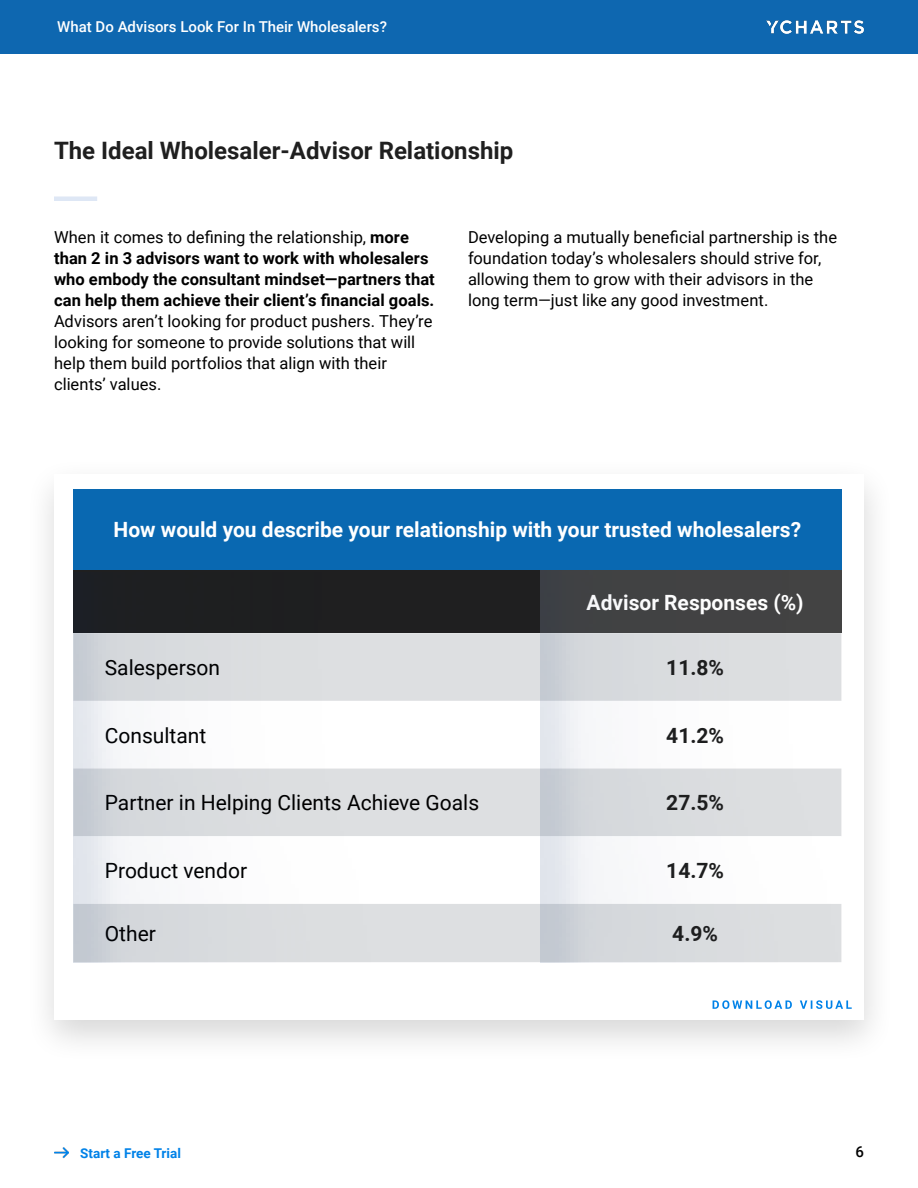
<style>
.page{position:relative;width:918px;height:1188px;background:#fff}
.page>*{position:absolute;margin:0;border:0;box-sizing:border-box;transform-origin:0 0}
.t1{font:700 24px "Roboto";color:#1f1f1f}
.t2{font:700 21px "Roboto";color:#fff}
.t3{font:21px "Roboto";color:#000}
.t4{font:700 21px "Roboto";color:#1e1e1e}
.t5{font:16.5px/21px "Roboto";color:#000}
.t6{font:700 16.5px/21px "Roboto";letter-spacing:.005em;color:#000}
.t7{font:500 15px "Roboto";color:#fff}
.t8{font:500 15px "Roboto";color:#000}
.t9{font:700 13.5px "Roboto";color:#0082e8}
.s1{font-weight:400}
</style>
<div class="page">
<div style="left:0;top:0;width:918px;height:54px;background:#0e67b0"></div>
<img style="left:766px;top:20px;width:98px;height:14px">
<img style="left:54px;top:1147px;width:15px;height:12px">
<div style="left:54px;top:196px;width:43px;height:5px;background:#dee7f5"></div>
<div style="left:25px;top:457px;width:871px;height:607px;background:#000;opacity:.16"></div>
<svg style="left:54px;top:474px;width:810px;height:546px"></svg>
<div style="left:73px;top:489px;width:768px;height:81px;background:#0968b1"></div>
<div style="left:73px;top:570px;width:467px;height:63px;background:#1f1f20"></div>
<img style="left:539px;top:570px;width:303px;height:392px">
<svg style="left:713px;top:1000px;width:139px;height:9px"></svg>
<p class="t7" style="left:57px;top:16px;width:331px">What Do Advisors Look For In Their Wholesalers?</p>
<h1 class="t1" style="left:54px;top:133px;width:461px">The Ideal Wholesaler-Advisor Relationship</h1>
<p class="t6" style="left:54px;top:226px;width:382px"><span class="s1">When it comes to defining the relationship,</span> more than 2 in 3 advisors want to work with wholesalers who embody the consultant mindset—partners that can help them achieve their client’s financial goals.</p>
<p class="t5" style="left:54px;top:310px;width:380px">Advisors aren’t looking for product pushers. They’re looking for someone to provide solutions that will help them build portfolios that align with their clients’ values.</p>
<p class="t5" style="left:468px;top:226px;width:371px">Developing a mutually beneficial partnership is the foundation today’s wholesalers should strive for, allowing them to grow with their advisors in the long term—just like any good investment.</p>
<p class="t2" style="left:114px;top:515px;width:689px">How would you describe your relationship with your trusted wholesalers?</p>
<p class="t2" style="left:587px;top:587px;width:219px">Advisor Responses (%)</p>
<p class="t3" style="left:105px;top:653px;width:117px">Salesperson</p>
<p class="t4" style="left:666px;top:653px;width:59px">11.8%</p>
<p class="t3" style="left:105px;top:720px;width:103px">Consultant</p>
<p class="t4" style="left:666px;top:720px;width:59px">41.2%</p>
<p class="t3" style="left:105px;top:788px;width:376px">Partner in Helping Clients Achieve Goals</p>
<p class="t4" style="left:666px;top:788px;width:59px">27.5%</p>
<p class="t3" style="left:105px;top:856px;width:144px">Product vendor</p>
<p class="t4" style="left:666px;top:856px;width:59px">14.7%</p>
<p class="t3" style="left:105px;top:919px;width:53px">Other</p>
<p class="t4" style="left:672px;top:919px;width:47px">4.9%</p>
<p class="t9" style="left:80px;top:1143px;width:102px">Start a Free Trial</p>
<p class="t8" style="left:855px;top:1141px;width:10px">6</p>
</div>
